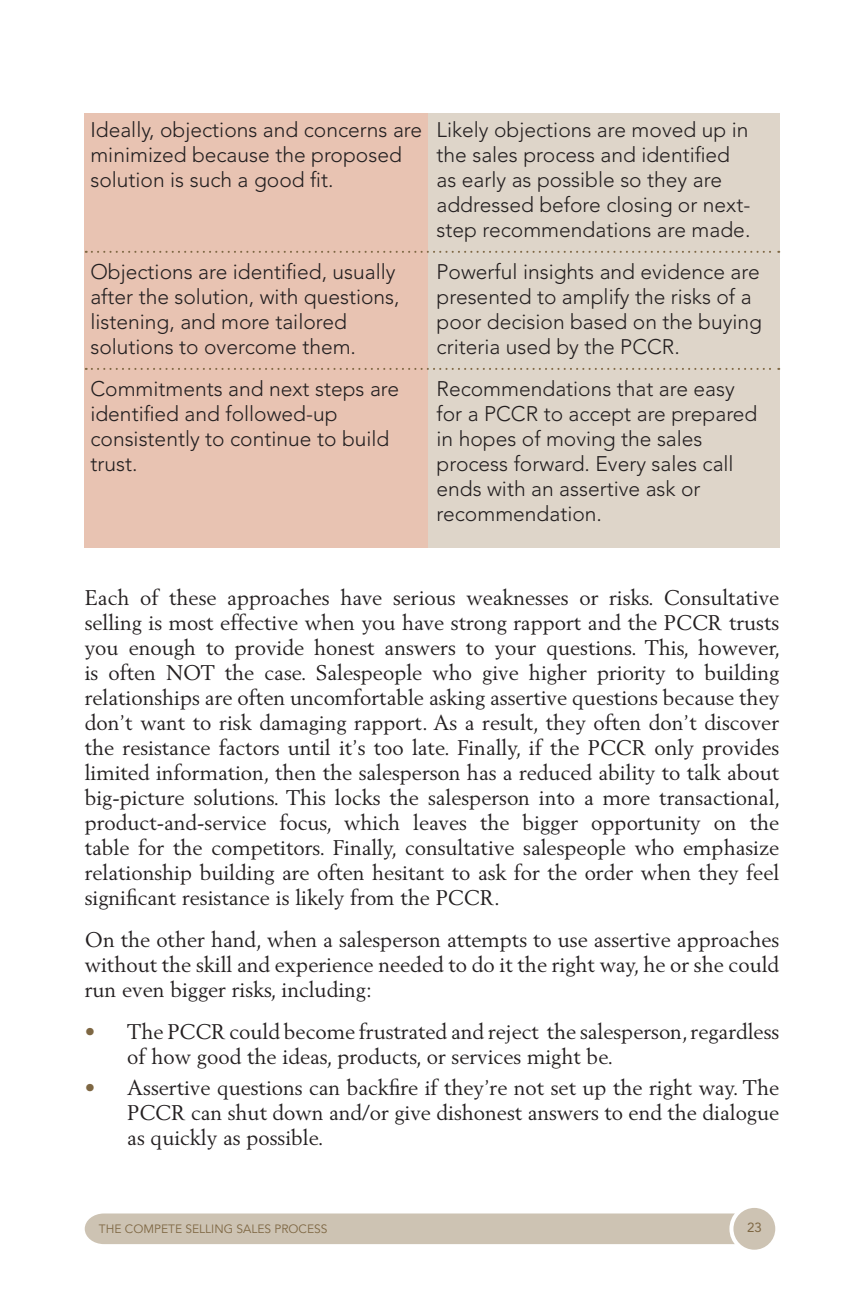
<style>
.page{position:relative;width:864px;height:1296px;background:#fff}
.page>*{position:absolute;margin:0;border:0;box-sizing:border-box;transform-origin:0 0}
.t1{font:21px/25px "Berling LT Std";color:#231f20;text-align:justify}
.t2{font:300 21px/25px "Avenir LT Std";color:#231f20}
.t3{font:13.2px "Avenir LT Std";color:#7e6743}
.t4{font:12px "Avenir LT Std";color:#7e6743}
.s1{color:#7e6743}
</style>
<div class="page">
<div style="left:85px;top:1213px;width:650px;height:30px;background:#cdc3b3"></div>
<div style="left:731px;top:1205px;width:46px;height:46px;background:#cdc3b3;border-radius:50%"></div>
<div style="left:729px;top:1203px;width:50px;height:50px;border:4px solid #fff;border-radius:50%"></div>
<div style="left:85px;top:113px;width:343px;height:434px;background:#e8c3b2"></div>
<div style="left:428px;top:113px;width:351px;height:434px;background:#ded5c9"></div>
<svg style="left:86px;top:251px;width:693px;height:2px"></svg>
<svg style="left:86px;top:368px;width:693px;height:2px"></svg>
<p class="t2" style="left:90px;top:117px;width:659px">Ideally, objections and concerns are Likely objections are moved up in minimized because the proposed</p>
<p class="t2" style="left:436px;top:142px;width:295px">the sales process and identified</p>
<p class="t2" style="left:90px;top:167px;width:244px">solution is such a good fit.</p>
<p class="t2" style="left:436px;top:167px;width:315px">as early as possible so they are addressed before closing or next&shy;step recommendations are made.</p>
<p class="t2" style="left:90px;top:259px;width:306px">Objections are identified, usually</p>
<p class="t2" style="left:436px;top:259px;width:324px">Powerful insights and evidence are</p>
<p class="t2" style="left:90px;top:284px;width:310px">after the solution, with questions,</p>
<p class="t2" style="left:436px;top:284px;width:316px">presented to amplify the risks of a</p>
<p class="t2" style="left:90px;top:309px;width:258px">listening, and more tailored</p>
<p class="t2" style="left:436px;top:309px;width:327px">poor decision based on the buying</p>
<p class="t2" style="left:90px;top:334px;width:267px">solutions to overcome them.</p>
<p class="t2" style="left:436px;top:334px;width:245px">criteria used by the PCCR.</p>
<p class="t2" style="left:90px;top:376px;width:310px">Commitments and next steps are</p>
<p class="t2" style="left:436px;top:376px;width:300px">Recommendations that are easy</p>
<p class="t2" style="left:90px;top:401px;width:249px">identified and followed-up</p>
<p class="t2" style="left:436px;top:401px;width:322px">for a PCCR to accept are prepared</p>
<p class="t2" style="left:90px;top:426px;width:300px">consistently to continue to build</p>
<p class="t2" style="left:436px;top:426px;width:267px">in hopes of moving the sales</p>
<p class="t2" style="left:90px;top:451px;width:49px">trust.</p>
<p class="t2" style="left:436px;top:451px;width:298px">process forward. Every sales call ends with an assertive ask or recommendation.</p>
<p class="t1" style="left:85px;top:585px;width:697px">Each of these approaches have serious weaknesses or risks. Consultative selling is most effective when you have strong rapport and the PCCR trusts you enough to provide honest answers to your questions. This, however, is often NOT the case. Salespeople who give higher priority to building relationships are often uncomfortable asking assertive questions because they don’t want to risk damaging rapport. As a result, they often don’t discover the resistance factors until it’s too late. Finally, if the PCCR only provides limited information, then the salesperson has a reduced ability to talk about big-picture solutions. This locks the salesperson into a more transactional, product-and-service focus, which leaves the bigger opportunity on the table for the competitors. Finally, consultative salespeople who emphasize relationship building are often hesitant to ask for the order when they feel significant resistance is likely from the PCCR.</p>
<p class="t1" style="left:85px;top:927px;width:695px">On the other hand, when a salesperson attempts to use assertive approaches without the skill and experience needed to do it the right way, he or she could run even bigger risks, including:</p>
<p class="t1" style="left:127px;top:1019px;width:653px;text-indent:-43px"><span class="s1">•</span> The PCCR could become frustrated and reject the salesperson, regardless of how good the ideas, products, or services might be.</p>
<p class="t1" style="left:127px;top:1074px;width:653px;text-indent:-43px"><span class="s1">•</span> Assertive questions can backfire if they’re not set up the right way. The PCCR can shut down and/or give dishonest answers to end the dialogue as quickly as possible.</p>
<p class="t4" style="left:99px;top:1222px;width:230px">THE COMPETE SELLING SALES PROCESS</p>
<p class="t3" style="left:746px;top:1219px;width:16px">23</p>
</div>
